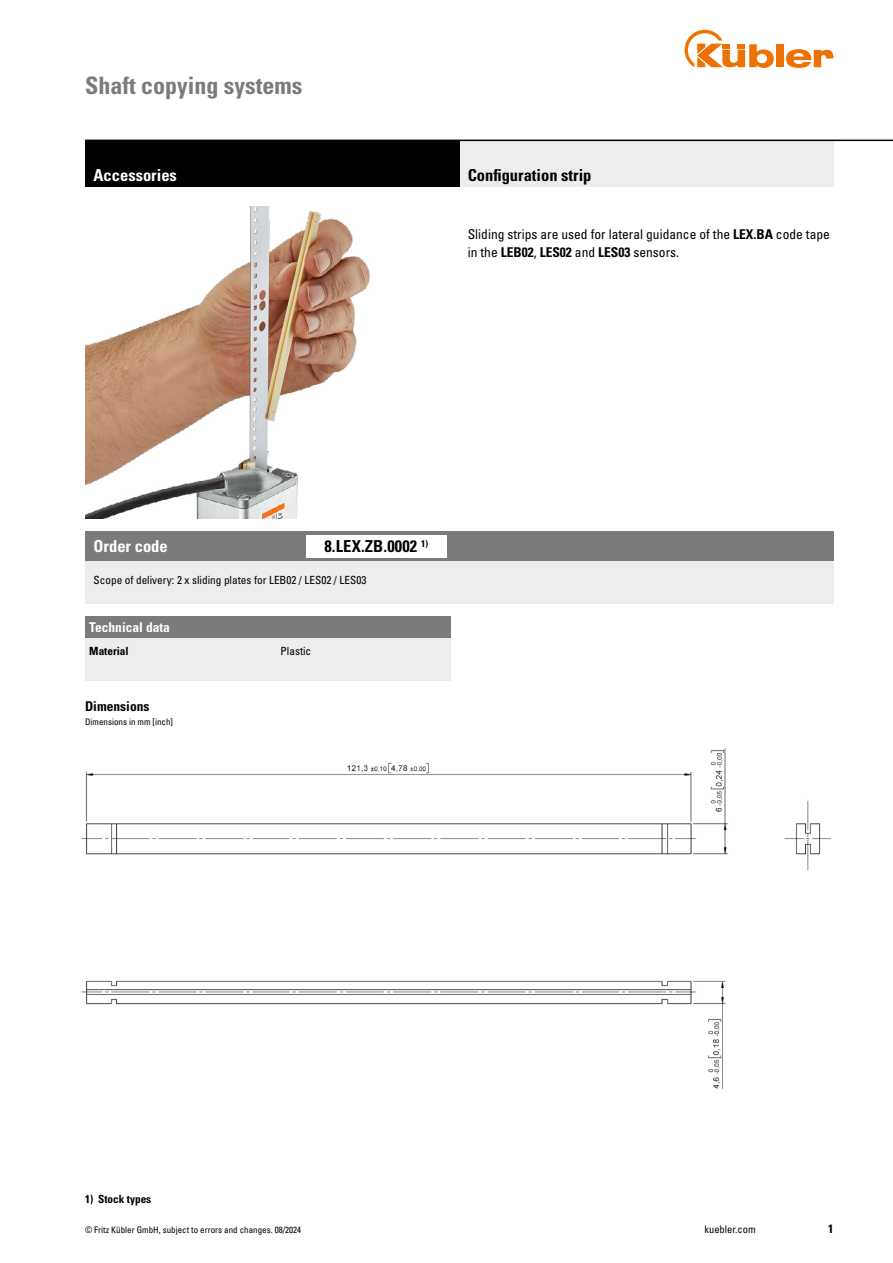
<style>
.page{position:relative;width:893px;height:1263px;background:#fff}
.page>*{position:absolute;margin:0;border:0;box-sizing:border-box;transform-origin:0 0}
.t1{font:700 condensed 24px "Univers LT Std";color:#7c7b7b}
.t2{font:700 condensed 16.5px "Univers LT Std";color:#000}
.t3{font:700 condensed 16.5px "Univers LT Std";color:#fff}
.t4{font:condensed 13.5px/18px "Univers LT Std";color:#000}
.t5{font:700 condensed 13.5px "Univers LT Std";color:#fff}
.t6{font:700 condensed 13.5px "Univers LT Std";color:#000}
.t7{font:700 condensed 12px "Univers LT Std";color:#000}
.t8{font:condensed 11.25px "Univers LT Std";color:#000}
.t9{font:700 condensed 11.25px "Univers LT Std";color:#000}
.t10{font:condensed 10.5px "Univers LT Std";color:#000}
.t11{font:condensed 9px "Univers LT Std";color:#000}
.s1{font-weight:700}
</style>
<div class="page">
<div style="left:776px;top:44px;width:8px;height:23px;background:#ee7203"></div>
<svg style="left:786px;top:49px;width:47px;height:19px"></svg>
<svg style="left:685px;top:30px;width:89px;height:38px"></svg>
<div style="left:85px;top:531px;width:748px;height:73px;background:#ededed"></div>
<img style="left:81px;top:748px;width:750px;height:342px">
<img style="left:85px;top:206px;width:286px;height:313px">
<div style="left:85px;top:531px;width:748px;height:30px;background:#7c7b7b"></div>
<div style="left:306px;top:536px;width:140px;height:22px;background:#fff"></div>
<div style="left:85px;top:617px;width:366px;height:63px;background:#ededed"></div>
<div style="left:85px;top:617px;width:366px;height:21px;background:#7c7b7b"></div>
<div style="left:459px;top:140px;width:374px;height:47px;background:#ededed"></div>
<div style="left:85px;top:140px;width:374px;height:47px;background:#000"></div>
<hr style="left:85px;top:140px;width:808px;height:1px;background:#000">
<h1 class="t1" style="left:85px;top:71px;width:219px">Shaft copying systems</h1>
<p class="t3" style="left:94px;top:165px;width:85px">Accessories</p>
<p class="t2" style="left:468px;top:165px;width:125px">Configuration strip</p>
<p class="t4" style="left:468px;top:225px;width:364px">Sliding strips are used for lateral guidance of the <span class="s1">LEX.BA</span> code tape in the <span class="s1">LEB02</span>, <span class="s1">LES02</span> and <span class="s1">LES03</span> sensors.</p>
<p class="t3" style="left:94px;top:536px;width:76px">Order code</p>
<p class="t2" style="left:324px;top:536px;width:105px">8.LEX.ZB.0002 <sup>1)</sup></p>
<p class="t8" style="left:94px;top:573px;width:274px">Scope of delivery: 2 x sliding plates for LEB02 / LES02 / LES03</p>
<p class="t5" style="left:89px;top:619px;width:82px">Technical data</p>
<p class="t9" style="left:89px;top:644px;width:41px">Material</p>
<p class="t8" style="left:281px;top:643px;width:32px">Plastic</p>
<p class="t6" style="left:85px;top:698px;width:66px">Dimensions</p>
<p class="t11" style="left:85px;top:716px;width:89px">Dimensions in mm [inch]</p>
<p class="t9" style="left:85px;top:1192px;width:68px">1) Stock types</p>
<p class="t11" style="left:85px;top:1224px;width:218px">© Fritz Kübler GmbH, subject to errors and changes. 08/2024</p>
<p class="t10" style="left:704px;top:1223px;width:53px">kuebler.com</p>
<p class="t7" style="left:828px;top:1221px;width:7px">1</p>
</div>
